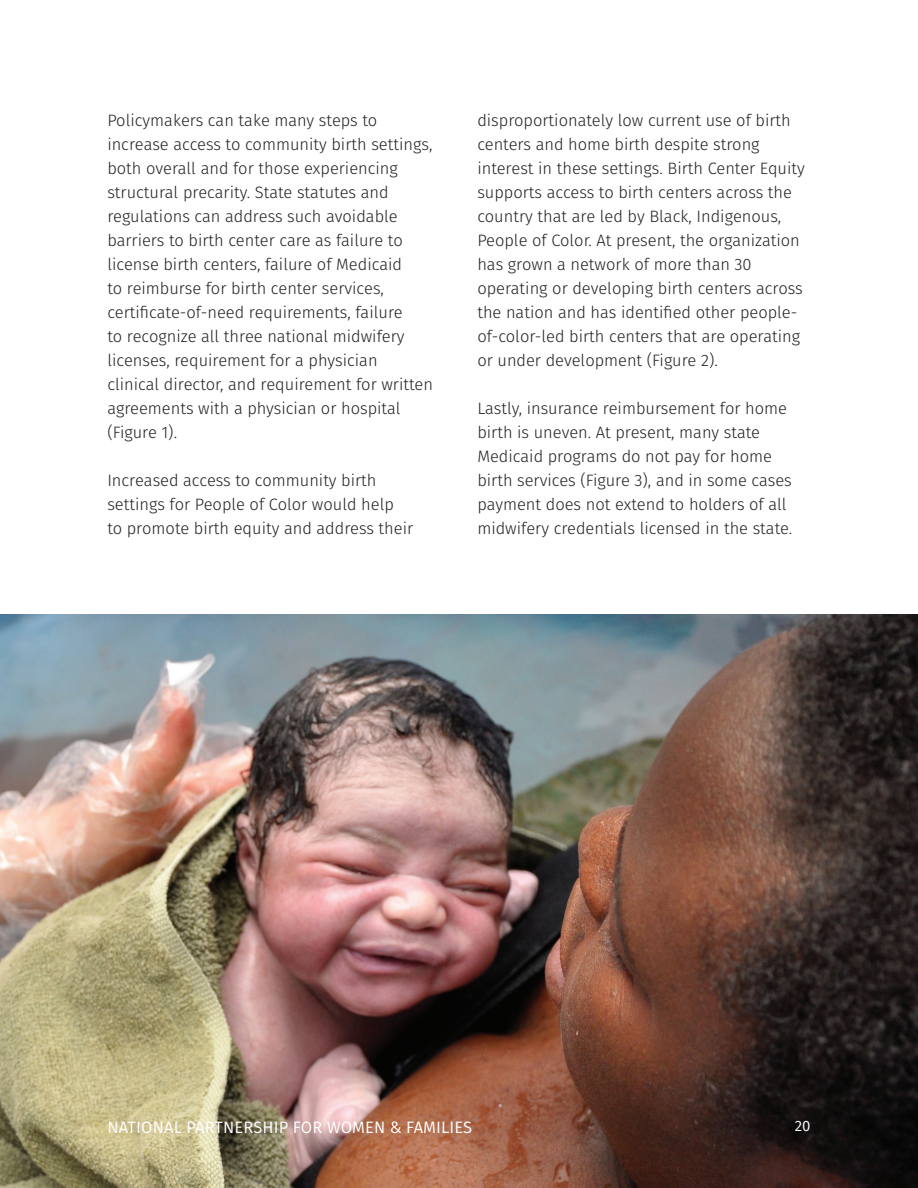
<style>
.page{position:relative;width:918px;height:1188px;background:#fff}
.page>*{position:absolute;margin:0;border:0;box-sizing:border-box;transform-origin:0 0}
.Body_Text{font:300 16.5px/24px "Fira Sans";color:#231f20}
.t1{font:16.5px "Fira Sans";letter-spacing:.01em;color:#fff}
.t2{font:15px "Fira Sans";color:#fff}
</style>
<div class="page">
<img style="left:0;top:615px;width:918px;height:573px">
<p class="Body_Text" style="left:107px;top:108px;width:327px">Policymakers can take many steps to increase access to community birth settings, both overall and for those experiencing structural precarity. State statutes and regulations can address such avoidable barriers to birth center care as failure to license birth centers, failure of Medicaid<br>to reimburse for birth center services, certificate-of-need requirements, failure<br>to recognize all three national midwifery licenses, requirement for a physician clinical director, and requirement for written agreements with a physician or hospital (Figure 1).</p>
<p class="Body_Text" style="left:107px;top:468px;width:307px">Increased access to community birth settings for People of Color would help<br>to promote birth equity and address their</p>
<p class="Body_Text" style="left:477px;top:108px;width:329px">disproportionately low current use of birth centers and home birth despite strong interest in these settings. Birth Center Equity supports access to birth centers across the country that are led by Black, Indigenous, People of Color. At present, the organization has grown a network of more than 30 operating or developing birth centers across the nation and has identified other people&shy;of-color-led birth centers that are operating or under development (Figure 2).</p>
<p class="Body_Text" style="left:477px;top:396px;width:316px">Lastly, insurance reimbursement for home birth is uneven. At present, many state Medicaid programs do not pay for home birth services (Figure 3), and in some cases payment does not extend to holders of all midwifery credentials licensed in the state.</p>
<p class="t1" style="left:107px;top:1115px;width:366px">NATIONAL PARTNERSHIP FOR WOMEN &amp; FAMILIES</p>
<p class="t2" style="left:795px;top:1115px;width:17px">20</p>
</div>
